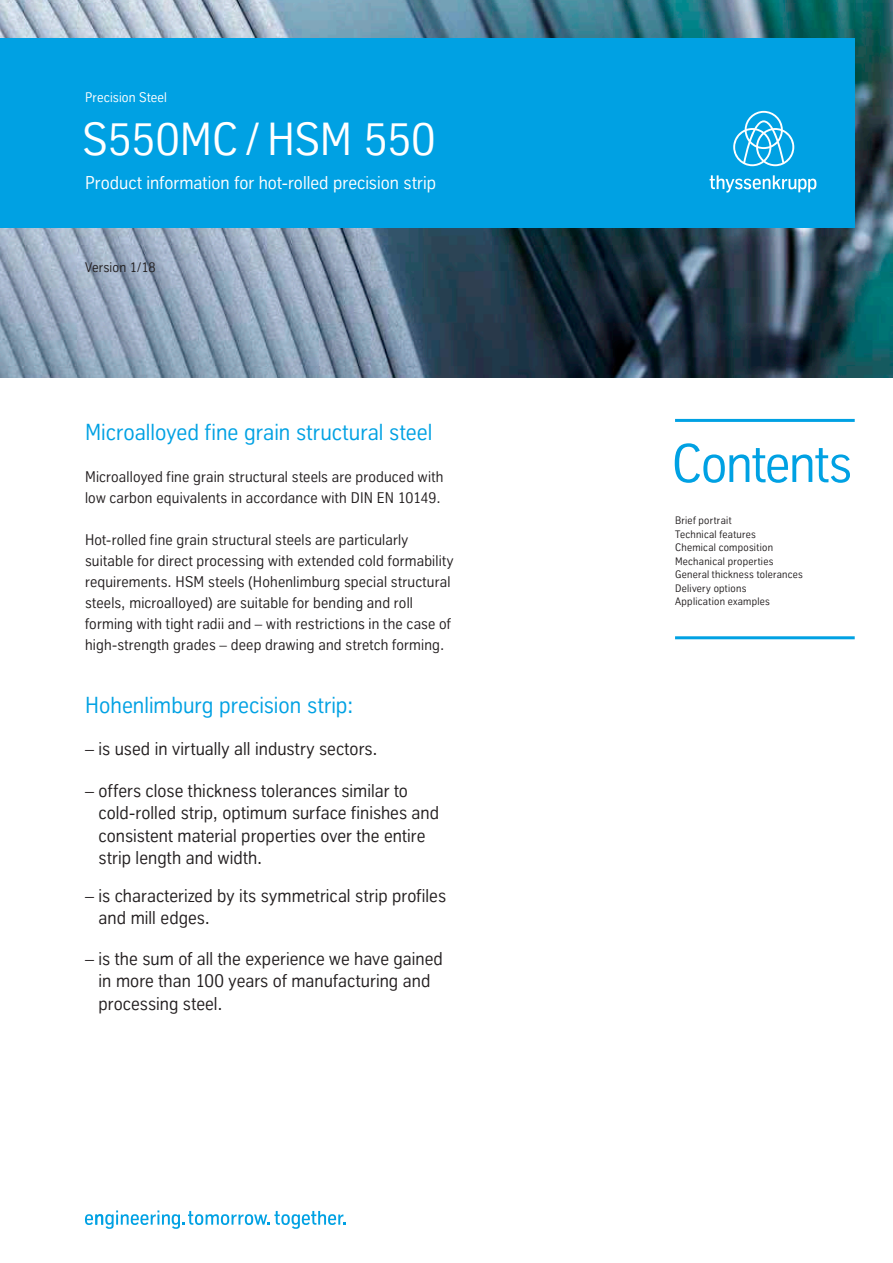
<style>
.page{position:relative;width:893px;height:1263px;background:#fff}
.page>*{position:absolute;margin:0;border:0;box-sizing:border-box;transform-origin:0 0}
.t1{font:52.5px "TK Type";letter-spacing:-.02em;color:#00a1e3}
.t2{font:45px "TK Type";letter-spacing:-.005em;color:#fff}
.t3{font:22.5px "TK Type";color:#00a1e3}
.t4{font:18px/22.5px "TK Type";letter-spacing:.005em;color:#231f20}
.t5{font:18px "TK Type";letter-spacing:.005em;color:#fff}
.t6{font:15px/21px "TK Type";letter-spacing:.015em;color:#231f20}
.t7{font:13.5px "TK Type";letter-spacing:.015em;color:#fff}
.t8{font:13.5px "TK Type";letter-spacing:.01em;color:#231f20}
.t9{font:10.5px/13.5px "TK Type";letter-spacing:.025em;color:#231f20}
</style>
<div class="page">
<img style="left:0;top:0;width:893px;height:377px">
<div style="left:0;top:38px;width:855px;height:189px;background:#00a1e3"></div>
<svg style="left:85px;top:1210px;width:261px;height:19px"></svg>
<svg style="left:733px;top:111px;width:61px;height:55px"></svg>
<svg style="left:710px;top:175px;width:106px;height:18px"></svg>
<hr style="left:675px;top:419px;width:180px;height:3px;background:#00a1e3">
<hr style="left:675px;top:636px;width:180px;height:3px;background:#00a1e3">
<p class="t7" style="left:85px;top:90px;width:84px">Precision Steel</p>
<h2 class="t2" style="left:82px;top:115px;width:354px">S550MC / HSM 550</h2>
<p class="t5" style="left:85px;top:173px;width:352px">Product information for hot-rolled precision strip</p>
<p class="t8" style="left:85px;top:260px;width:72px">Version 1/18</p>
<h3 class="t3" style="left:85px;top:420px;width:349px">Microalloyed fine grain structural steel</h3>
<p class="t6" style="left:85px;top:466px;width:360px">Microalloyed fine grain structural steels are produced with low carbon equivalents in accordance with DIN EN 10149.</p>
<p class="t6" style="left:85px;top:529px;width:370px">Hot-rolled fine grain structural steels are particularly suitable for direct processing with extended cold formability requirements. HSM steels (Hohenlimburg special structural steels, microalloyed) are suitable for bending and roll forming with tight radii and – with restrictions in the case of high-strength grades – deep drawing and stretch forming.</p>
<h3 class="t3" style="left:85px;top:693px;width:270px">Hohenlimburg precision strip:</h3>
<p class="t4" style="left:85px;top:738px;width:294px">– is used in virtually all industry sectors.</p>
<p class="t4" style="left:99px;top:780px;width:342px;text-indent:-14px">– offers close thickness tolerances similar to cold-rolled strip, optimum surface finishes and consistent material properties over the entire strip length and width.</p>
<p class="t4" style="left:99px;top:885px;width:349px;text-indent:-14px">– is characterized by its symmetrical strip profiles and mill edges.</p>
<p class="t4" style="left:99px;top:948px;width:346px;text-indent:-14px">– is the sum of all the experience we have gained in more than 100 years of manufacturing and processing steel.</p>
<h1 class="t1" style="left:672px;top:436px;width:182px">Contents</h1>
<p class="t9" style="left:675px;top:514px;width:129px">Brief portrait<br>Technical features<br>Chemical composition<br>Mechanical properties<br>General thickness tolerances<br>Delivery options<br>Application examples</p>
</div>
